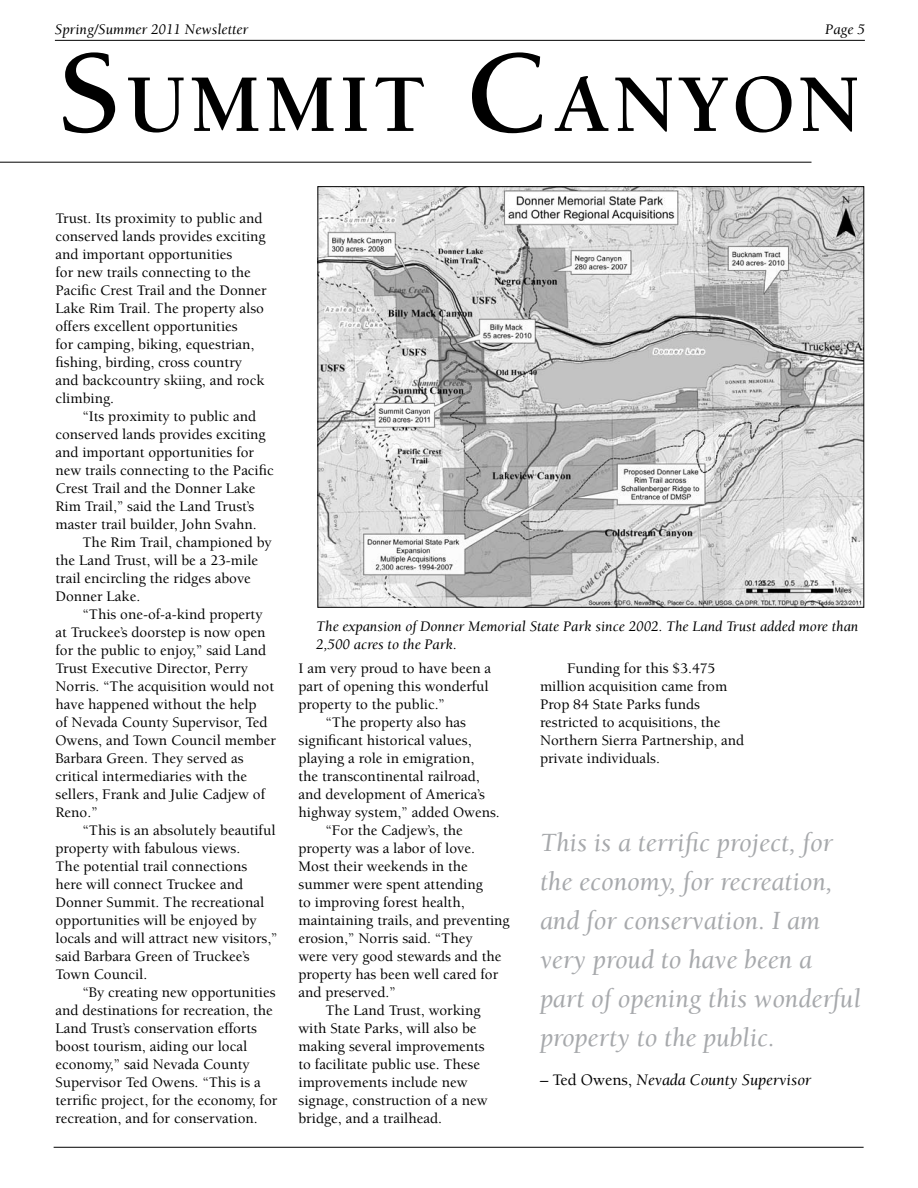
<style>
.page{position:relative;width:918px;height:1188px;background:#fff}
.page>*{position:absolute;margin:0;border:0;box-sizing:border-box;transform-origin:0 0}
.t1{font:700 84px "Berkeley";letter-spacing:.045em;color:#000}
.t2{font:italic 27px/39px "Berkeley";color:#a7a9ac}
.t3{font:italic 16.5px "Berkeley";color:#000}
.t4{font:500 15px/18px "Berkeley";color:#000}
.t5{font:italic 15px/18px "Berkeley";color:#000}
.s1{font-size:120px}
.s2{font-weight:500;font-style:normal}
</style>
<div class="page">
<hr style="left:0;top:162px;width:812px;height:1px;background:#000">
<hr style="left:55px;top:40px;width:810px;height:1px;background:#000">
<hr style="left:54px;top:1147px;width:810px;height:1px;background:#000">
<img style="left:320px;top:188px;width:542px;height:418px">
<p class="t5" style="left:55px;top:21px;width:195px">Spring/Summer 2011 Newsletter</p>
<p class="t5" style="left:825px;top:21px;width:41px">Page 5</p>
<h1 class="t1" style="left:57px;top:60px;width:805px"><span class="s1">S</span>UMMIT <span class="s1">C</span> ANYON</h1>
<p class="t4" style="left:56px;top:210px;width:213px">Trust. Its proximity to public and conserved lands provides exciting and important opportunities<br>for new trails connecting to the<br>Pacific Crest Trail and the Donner<br>Lake Rim Trail. The property also offers excellent opportunities<br>for camping, biking, equestrian, fishing, birding, cross country and backcountry skiing, and rock climbing.</p>
<p class="t4" style="left:56px;top:408px;width:220px;text-indent:27px">“Its proximity to public and conserved lands provides exciting and important opportunities for new trails connecting to the Pacific Crest Trail and the Donner Lake Rim Trail,” said the Land Trust’s master trail builder, John Svahn.</p>
<p class="t4" style="left:56px;top:534px;width:218px;text-indent:27px">The Rim Trail, championed by the Land Trust, will be a 23-mile trail encircling the ridges above<br>Donner Lake.</p>
<p class="t4" style="left:56px;top:606px;width:222px;text-indent:27px">“This one-of-a-kind property at Truckee’s doorstep is now open for the public to enjoy,” said Land<br>Trust Executive Director, Perry<br>Norris. “The acquisition would not have happened without the help<br>of Nevada County Supervisor, Ted<br>Owens, and Town Council member<br>Barbara Green. They served as critical intermediaries with the sellers, Frank and Julie Cadjew of<br>Reno.”</p>
<p class="t4" style="left:56px;top:822px;width:224px;text-indent:27px">“This is an absolutely beautiful property with fabulous views.<br>The potential trail connections here will connect Truckee and<br>Donner Summit. The recreational opportunities will be enjoyed by locals and will attract new visitors,” said Barbara Green of Truckee’s<br>Town Council.</p>
<p class="t4" style="left:56px;top:984px;width:223px;text-indent:27px">“By creating new opportunities and destinations for recreation, the Land Trust’s conservation efforts boost tourism, aiding our local economy,” said Nevada County Supervisor Ted Owens. “This is a terrific project, for the economy, for recreation, and for conservation.</p>
<p class="t5" style="left:316px;top:617px;width:544px">The expansion of Donner Memorial State Park since 2002. The Land Trust added more than<br>2,500 acres to the Park.</p>
<p class="t4" style="left:298px;top:660px;width:194px">I am very proud to have been a</p>
<p class="t4" style="left:298px;top:678px;width:192px">part of opening this wonderful</p>
<p class="t4" style="left:298px;top:696px;width:148px">property to the public.”</p>
<p class="t4" style="left:326px;top:714px;width:142px">“The property also has</p>
<p class="t4" style="left:298px;top:732px;width:175px">significant historical values,</p>
<p class="t4" style="left:298px;top:750px;width:177px">playing a role in emigration,</p>
<p class="t4" style="left:298px;top:768px;width:183px">the transcontinental railroad,</p>
<p class="t4" style="left:298px;top:786px;width:188px">and development of America’s</p>
<p class="t4" style="left:298px;top:804px;width:203px">highway system,” added Owens.</p>
<p class="t4" style="left:326px;top:822px;width:139px">“For the Cadjew’s, the</p>
<p class="t4" style="left:298px;top:840px;width:178px">property was a labor of love.</p>
<p class="t4" style="left:298px;top:858px;width:171px">Most their weekends in the</p>
<p class="t4" style="left:298px;top:876px;width:186px">summer were spent attending</p>
<p class="t4" style="left:298px;top:894px;width:168px">to improving forest health,</p>
<p class="t4" style="left:298px;top:912px;width:213px">maintaining trails, and preventing</p>
<p class="t4" style="left:298px;top:930px;width:176px">erosion,” Norris said. “They</p>
<p class="t4" style="left:298px;top:948px;width:205px">were very good stewards and the</p>
<p class="t4" style="left:298px;top:966px;width:201px">property has been well cared for</p>
<p class="t4" style="left:298px;top:984px;width:99px">and preserved.”</p>
<p class="t4" style="left:326px;top:1002px;width:157px">The Land Trust, working</p>
<p class="t4" style="left:298px;top:1020px;width:179px">with State Parks, will also be</p>
<p class="t4" style="left:298px;top:1038px;width:188px">making several improvements</p>
<p class="t4" style="left:298px;top:1056px;width:183px">to facilitate public use. These</p>
<p class="t4" style="left:298px;top:1074px;width:171px">improvements include new</p>
<p class="t4" style="left:298px;top:1092px;width:191px">signage, construction of a new</p>
<p class="t4" style="left:298px;top:1110px;width:145px">bridge, and a trailhead.</p>
<p class="t4" style="left:540px;top:660px;width:206px;text-indent:27px">Funding for this $3.475 million acquisition came from<br>Prop 84 State Parks funds restricted to acquisitions, the<br>Northern Sierra Partnership, and private individuals.</p>
<h2 class="t2" style="left:540px;top:824px;width:322px">This is a terrific project, for the economy, for recreation, and for conservation. I am very proud to have been a part of opening this wonderful property to the public.</h2>
<p class="t3" style="left:540px;top:1071px;width:273px">– <span class="s2">Ted Owens,</span> Nevada County Supervisor</p>
</div>
